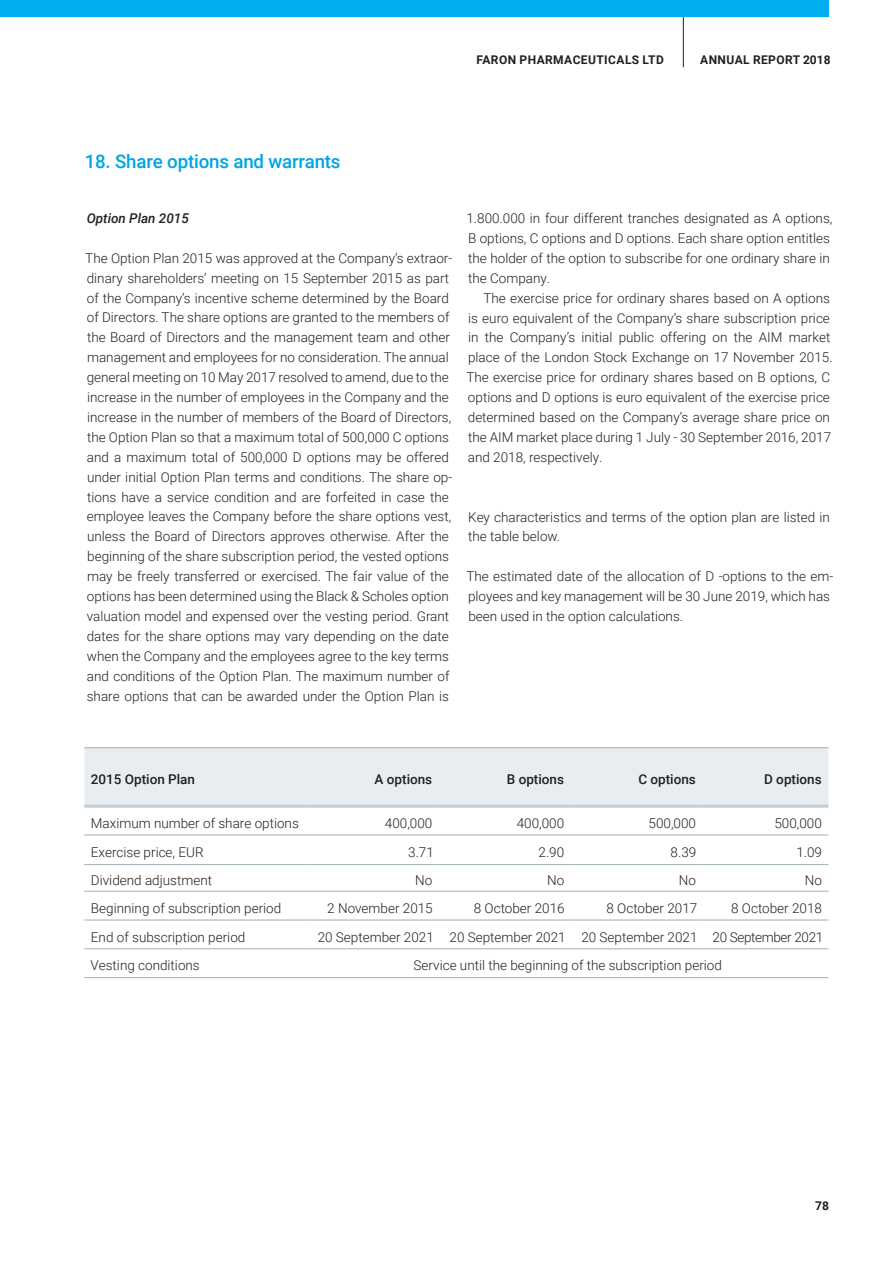
<style>
.page{position:relative;width:893px;height:1263px;background:#fff}
.page>*{position:absolute;margin:0;border:0;box-sizing:border-box;transform-origin:0 0}
.t1{font:500 18.75px "Roboto";letter-spacing:-.01em;color:#00a5e2}
.t2{font:300 13.5px/20px "Roboto";color:#231f20}
.t3{font:500 13.5px "Roboto";color:#231f20}
.t4{font:italic 500 13.5px "Roboto";color:#231f20}
.t5{font:700 12px "Roboto";letter-spacing:.035em;color:#231f20}
</style>
<div class="page">
<div style="left:84px;top:748px;width:744px;height:57px;background:#eaedf0"></div>
<hr style="left:84px;top:747px;width:223px;height:1px;background:#a0afb8">
<hr style="left:307px;top:747px;width:132px;height:1px;background:#a0afb8">
<hr style="left:439px;top:747px;width:132px;height:1px;background:#a0afb8">
<hr style="left:571px;top:747px;width:132px;height:1px;background:#a0afb8">
<hr style="left:703px;top:747px;width:125px;height:1px;background:#a0afb8">
<hr style="left:84px;top:805px;width:223px;height:3px;background:#c4ced4">
<hr style="left:307px;top:805px;width:132px;height:3px;background:#c4ced4">
<hr style="left:439px;top:805px;width:132px;height:3px;background:#c4ced4">
<hr style="left:571px;top:805px;width:132px;height:3px;background:#c4ced4">
<hr style="left:703px;top:805px;width:125px;height:3px;background:#c4ced4">
<hr style="left:84px;top:835px;width:223px;height:1px;background:#a0afb8">
<hr style="left:307px;top:835px;width:132px;height:1px;background:#a0afb8">
<hr style="left:439px;top:835px;width:132px;height:1px;background:#a0afb8">
<hr style="left:571px;top:835px;width:132px;height:1px;background:#a0afb8">
<hr style="left:703px;top:835px;width:125px;height:1px;background:#a0afb8">
<hr style="left:84px;top:864px;width:223px;height:1px;background:#a0afb8">
<hr style="left:307px;top:864px;width:132px;height:1px;background:#a0afb8">
<hr style="left:439px;top:864px;width:132px;height:1px;background:#a0afb8">
<hr style="left:571px;top:864px;width:132px;height:1px;background:#a0afb8">
<hr style="left:703px;top:864px;width:125px;height:1px;background:#a0afb8">
<hr style="left:84px;top:948px;width:223px;height:1px;background:#a0afb8">
<hr style="left:84px;top:977px;width:223px;height:1px;background:#a0afb8">
<hr style="left:84px;top:891px;width:223px;height:1px;background:#a0afb8">
<hr style="left:307px;top:891px;width:132px;height:1px;background:#a0afb8">
<hr style="left:439px;top:891px;width:132px;height:1px;background:#a0afb8">
<hr style="left:571px;top:891px;width:132px;height:1px;background:#a0afb8">
<hr style="left:703px;top:891px;width:125px;height:1px;background:#a0afb8">
<hr style="left:84px;top:920px;width:223px;height:1px;background:#a0afb8">
<hr style="left:307px;top:920px;width:132px;height:1px;background:#a0afb8">
<hr style="left:439px;top:920px;width:132px;height:1px;background:#a0afb8">
<hr style="left:571px;top:920px;width:132px;height:1px;background:#a0afb8">
<hr style="left:703px;top:920px;width:125px;height:1px;background:#a0afb8">
<hr style="left:307px;top:948px;width:132px;height:1px;background:#a0afb8">
<hr style="left:439px;top:948px;width:132px;height:1px;background:#a0afb8">
<hr style="left:571px;top:948px;width:132px;height:1px;background:#a0afb8">
<hr style="left:703px;top:948px;width:125px;height:1px;background:#a0afb8">
<hr style="left:307px;top:977px;width:132px;height:1px;background:#a0afb8">
<hr style="left:439px;top:977px;width:132px;height:1px;background:#a0afb8">
<hr style="left:571px;top:977px;width:132px;height:1px;background:#a0afb8">
<hr style="left:703px;top:977px;width:125px;height:1px;background:#a0afb8">
<hr style="left:683px;top:17px;width:1px;height:50px;background:#231f20">
<div style="left:0;top:0;width:829px;height:17px;background:#00aeef"></div>
<p class="t5" style="left:477px;top:51px;width:189px">FARON PHARMACEUTICALS LTD</p>
<p class="t5" style="left:700px;top:51px;width:132px">ANNUAL REPORT 2018</p>
<h1 class="t1" style="left:85px;top:148px;width:257px">18. Share options and warrants</h1>
<p class="t4" style="left:87px;top:209px;width:104px">Option Plan 2015</p>
<p class="t2" style="left:85px;top:247px;width:368px">The Option Plan 2015 was approved at the Company’s extraor&shy;dinary shareholders’ meeting on 15 September 2015 as part of the Company’s incentive scheme determined by the Board of Directors. The share options are granted to the members of the Board of Directors and the management team and other management and employees for no consideration. The annual general meeting on 10 May 2017 resolved to amend, due to the increase in the number of employees in the Company and the increase in the number of members of the Board of Directors, the Option Plan so that a maximum total of 500,000 C options and a maximum total of 500,000 D options may be offered under initial Option Plan terms and conditions. The share op&shy;tions have a service condition and are forfeited in case the employee leaves the Company before the share options vest, unless the Board of Directors approves otherwise. After the beginning of the share subscription period, the vested options may be freely transferred or exercised. The fair value of the options has been determined using the Black &amp; Scholes option valuation model and expensed over the vesting period. Grant dates for the share options may vary depending on the date when the Company and the employees agree to the key terms and conditions of the Option Plan. The maximum number of share options that can be awarded under the Option Plan is</p>
<p class="t2" style="left:466px;top:208px;width:367px">1.800.000 in four different tranches designated as A options, B options, C options and D options. Each share option entitles the holder of the option to subscribe for one ordinary share in the Company.</p>
<p class="t2" style="left:466px;top:287px;width:368px;text-indent:17px">The exercise price for ordinary shares based on A options is euro equivalent of the Company’s share subscription price in the Company’s initial public offering on the AIM market place of the London Stock Exchange on 17 November 2015.<br>The exercise price for ordinary shares based on B options, C options and D options is euro equivalent of the exercise price determined based on the Company’s average share price on the AIM market place during 1 July - 30 September 2016, 2017 and 2018, respectively.</p>
<p class="t2" style="left:468px;top:506px;width:363px">Key characteristics and terms of the option plan are listed in the table below.</p>
<p class="t2" style="left:466px;top:566px;width:368px">The estimated date of the allocation of D -options to the em&shy;ployees and key management will be 30 June 2019, which has been used in the option calculations.</p>
<p class="t3" style="left:91px;top:770px;width:106px">2015 Option Plan</p>
<p class="t3" style="left:375px;top:770px;width:59px">A options</p>
<p class="t3" style="left:507px;top:770px;width:59px">B options</p>
<p class="t3" style="left:638px;top:770px;width:59px">C options</p>
<p class="t3" style="left:764px;top:770px;width:59px">D options</p>
<p class="t2" style="left:91px;top:812px;width:209px">Maximum number of share options</p>
<p class="t2" style="left:385px;top:812px;width:49px">400,000</p>
<p class="t2" style="left:517px;top:812px;width:49px">400,000</p>
<p class="t2" style="left:649px;top:812px;width:49px">500,000</p>
<p class="t2" style="left:774px;top:812px;width:49px">500,000</p>
<p class="t2" style="left:91px;top:842px;width:114px">Exercise price, EUR</p>
<p class="t2" style="left:408px;top:842px;width:27px">3.71</p>
<p class="t2" style="left:539px;top:842px;width:27px">2.90</p>
<p class="t2" style="left:671px;top:842px;width:27px">8.39</p>
<p class="t2" style="left:796px;top:842px;width:27px">1.09</p>
<p class="t2" style="left:91px;top:870px;width:123px">Dividend adjustment</p>
<p class="t2" style="left:415px;top:870px;width:19px">No</p>
<p class="t2" style="left:547px;top:870px;width:19px">No</p>
<p class="t2" style="left:679px;top:870px;width:19px">No</p>
<p class="t2" style="left:805px;top:870px;width:19px">No</p>
<p class="t2" style="left:91px;top:897px;width:192px">Beginning of subscription period</p>
<p class="t2" style="left:327px;top:897px;width:107px">2 November 2015</p>
<p class="t2" style="left:474px;top:897px;width:92px">8 October 2016</p>
<p class="t2" style="left:606px;top:897px;width:92px">8 October 2017</p>
<p class="t2" style="left:731px;top:897px;width:92px">8 October 2018</p>
<p class="t2" style="left:91px;top:926px;width:156px">End of subscription period</p>
<p class="t2" style="left:318px;top:926px;width:507px">20 September 2021 20 September 2021 20 September 2021 20 September 2021</p>
<p class="t2" style="left:91px;top:955px;width:111px">Vesting conditions</p>
<p class="t2" style="left:414px;top:955px;width:310px">Service until the beginning of the subscription period</p>
<p class="t5" style="left:815px;top:1197px;width:15px">78</p>
</div>
